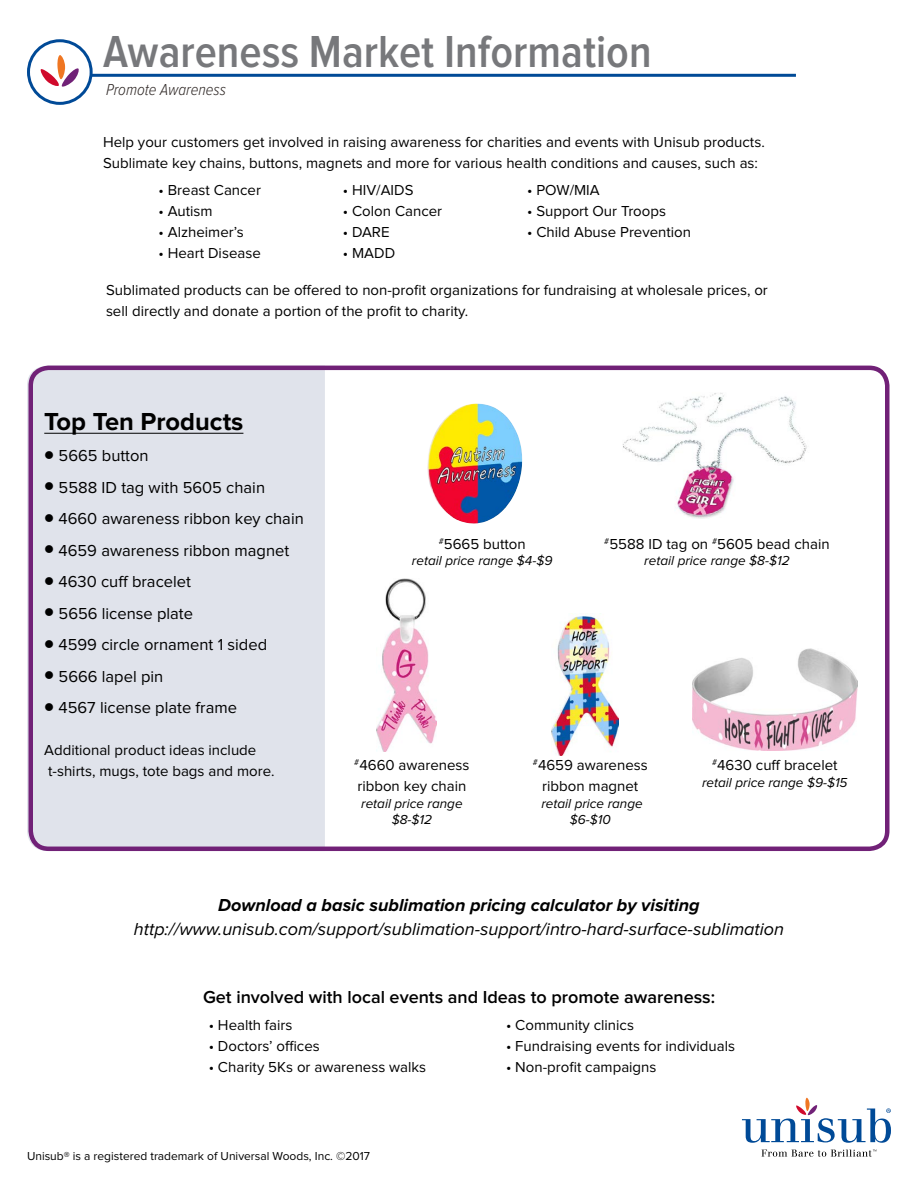
<style>
.page{position:relative;width:918px;height:1188px;background:#fff}
.page>*{position:absolute;margin:0;border:0;box-sizing:border-box;transform-origin:0 0}
.t1{font:600 46.5px "Proxima Nova Cond";color:#77787b}
.t2{font:700 25.5px "Proxima Nova";color:#000}
.t3{font:italic 18px "Proxima Nova";color:#000}
.t4{font:600 18px "Proxima Nova";color:#000}
.t5{font:italic 700 18px "Proxima Nova";color:#000}
.t6{font:16.5px "Proxima Nova";color:#000}
.t7{font:italic 300 16.5px "Proxima Nova Cond";color:#322b29}
.t8{font:15px/21px "Proxima Nova";color:#000}
.t9{font:italic 13.5px/16.5px "Proxima Nova";color:#000;text-align:center}
.t10{font:12px "Proxima Nova";color:#000}
</style>
<div class="page">
<div style="left:27px;top:366px;width:298px;height:485px;background:#e0e3eb"></div>
<svg style="left:742px;top:1098px;width:149px;height:45px"></svg>
<svg style="left:761px;top:1150px;width:115px;height:7px"></svg>
<div style="left:27px;top:39px;width:66px;height:66px;border:3px solid #004a97;border-radius:50%"></div>
<hr style="left:92px;top:74px;width:704px;height:3px;background:#004a97">
<svg style="left:40px;top:55px;width:39px;height:32px"></svg>
<img style="left:551px;top:616px;width:67px;height:140px">
<img style="left:427px;top:404px;width:95px;height:120px">
<img style="left:692px;top:648px;width:165px;height:102px">
<img style="left:377px;top:579px;width:59px;height:173px">
<img style="left:622px;top:393px;width:185px;height:126px">
<div style="left:28px;top:366px;width:862px;height:485px;border:4px solid #712177;border-radius:18px"></div>
<hr style="left:44px;top:433px;width:199px;height:1px;background:#000">
<h1 class="t1" style="left:103px;top:30px;width:550px">Awareness Market Information</h1>
<p class="t7" style="left:106px;top:82px;width:121px">Promote Awareness</p>
<p class="t8" style="left:103px;top:132px;width:663px">Help your customers get involved in raising awareness for charities and events with Unisub products.<br>Sublimate key chains, buttons, magnets and more for various health conditions and causes, such as:</p>
<p class="t8" style="left:159px;top:181px;width:104px">• Breast Cancer</p>
<p class="t8" style="left:159px;top:202px;width:56px">• Autism</p>
<p class="t8" style="left:159px;top:223px;width:87px">• Alzheimer’s</p>
<p class="t8" style="left:159px;top:244px;width:104px">• Heart Disease</p>
<p class="t8" style="left:343px;top:181px;width:72px">• HIV/AIDS</p>
<p class="t8" style="left:343px;top:202px;width:101px">• Colon Cancer</p>
<p class="t8" style="left:343px;top:223px;width:48px">• DARE</p>
<p class="t8" style="left:343px;top:244px;width:54px">• MADD</p>
<p class="t8" style="left:527px;top:181px;width:74px">• POW/MIA</p>
<p class="t8" style="left:527px;top:202px;width:140px">• Support Our Troops</p>
<p class="t8" style="left:527px;top:223px;width:165px">• Child Abuse Prevention</p>
<p class="t8" style="left:106px;top:280px;width:663px">Sublimated products can be offered to non-profit organizations for fundraising at wholesale prices, or sell directly and donate a portion of the profit to charity.</p>
<h2 class="t2" style="left:44px;top:410px;width:201px">Top Ten Products</h2>
<p class="t6" style="left:44px;top:448px;width:106px">● 5665 button</p>
<p class="t6" style="left:44px;top:480px;width:222px">● 5588 ID tag with 5605 chain</p>
<p class="t6" style="left:44px;top:511px;width:261px">● 4660 awareness ribbon key chain</p>
<p class="t6" style="left:44px;top:543px;width:247px">● 4659 awareness ribbon magnet</p>
<p class="t6" style="left:44px;top:574px;width:148px">● 4630 cuff bracelet</p>
<p class="t6" style="left:44px;top:606px;width:150px">● 5656 license plate</p>
<p class="t6" style="left:44px;top:637px;width:224px">● 4599 circle ornament 1 sided</p>
<p class="t6" style="left:44px;top:669px;width:121px">● 5666 lapel pin</p>
<p class="t6" style="left:44px;top:700px;width:194px">● 4567 license plate frame</p>
<p class="t8" style="left:44px;top:741px;width:232px">Additional product ideas include t-shirts, mugs, tote bags and more.</p>
<p class="t8" style="left:439px;top:534px;width:89px"><sup>#</sup>5665 button</p>
<p class="t9" style="left:412px;top:553px;width:142px">retail price range $4-$9</p>
<p class="t8" style="left:604px;top:534px;width:227px"><sup>#</sup>5588 ID tag on <sup>#</sup>5605 bead chain</p>
<p class="t9" style="left:644px;top:553px;width:147px">retail price range $8-$12</p>
<p class="t8" style="left:354px;top:755px;width:117px"><sup>#</sup>4660 awareness ribbon key chain</p>
<p class="t9" style="left:361px;top:796px;width:103px">retail price range $8-$12</p>
<p class="t8" style="left:533px;top:755px;width:116px;text-align:center"><sup>#</sup>4659 awareness ribbon magnet</p>
<p class="t9" style="left:541px;top:796px;width:103px">retail price range $6-$10</p>
<p class="t8" style="left:712px;top:755px;width:127px"><sup>#</sup>4630 cuff bracelet</p>
<p class="t9" style="left:702px;top:775px;width:147px">retail price range $9-$15</p>
<p class="t5" style="left:218px;top:896px;width:483px">Download a basic sublimation pricing calculator by visiting</p>
<p class="t3" style="left:134px;top:920px;width:652px">http://www.unisub.com/support/sublimation-support/intro-hard-surface-sublimation</p>
<p class="t4" style="left:203px;top:989px;width:513px">Get involved with local events and Ideas to promote awareness:</p>
<p class="t8" style="left:209px;top:1015px;width:85px">• Health fairs</p>
<p class="t8" style="left:209px;top:1036px;width:113px">• Doctors’ offices</p>
<p class="t8" style="left:209px;top:1057px;width:219px">• Charity 5Ks or awareness walks</p>
<p class="t8" style="left:506px;top:1015px;width:130px">• Community clinics</p>
<p class="t8" style="left:506px;top:1036px;width:231px">• Fundraising events for individuals</p>
<p class="t8" style="left:506px;top:1057px;width:152px">• Non-profit campaigns</p>
<p class="t10" style="left:27px;top:1150px;width:345px">Unisub® is a registered trademark of Universal Woods, Inc. ©2017</p>
</div>
